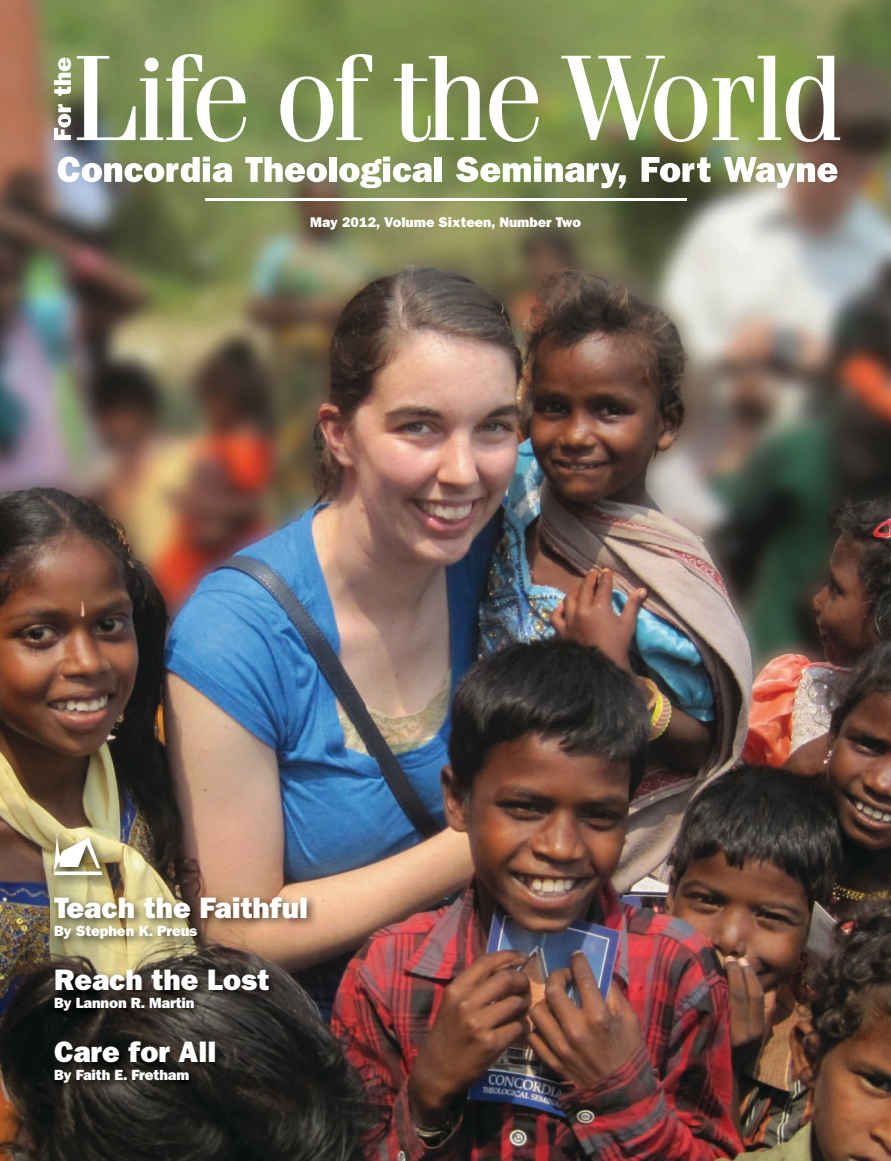
<style>
.page{position:relative;width:891px;height:1161px;background:#fff}
.page>*{position:absolute;margin:0;border:0;box-sizing:border-box;transform-origin:0 0}
.t1{font:800 30px "Tee Franklin";color:#fff}
.t2{font:800 15px "Tee Franklin";letter-spacing:-.01em;color:#fff}
.t3{font:800 14.25px "Tee Franklin";color:#fff}
</style>
<div class="page">
<img style="left:0;top:0;width:629px;height:633px">
<img style="left:629px;top:0;width:262px;height:1161px">
<img style="left:0;top:633px;width:367px;height:264px">
<img style="left:367px;top:633px;width:263px;height:528px">
<img style="left:0;top:897px;width:52px;height:264px">
<img style="left:315px;top:897px;width:52px;height:264px">
<img style="left:52px;top:1094px;width:263px;height:67px">
<img style="left:55px;top:1100px;width:47px;height:9px">
<svg style="left:831px;top:1100px;width:6px;height:7px"></svg>
<hr style="left:205px;top:198px;width:482px;height:3px;background:#fff">
<svg style="left:58px;top:157px;width:174px;height:25px"></svg>
<svg style="left:245px;top:157px;width:82px;height:25px"></svg>
<div style="left:329px;top:157px;width:8px;height:25px;background:#fff"></div>
<svg style="left:339px;top:157px;width:93px;height:31px"></svg>
<div style="left:435px;top:157px;width:7px;height:25px;background:#fff"></div>
<svg style="left:456px;top:157px;width:170px;height:31px"></svg>
<svg style="left:642px;top:157px;width:68px;height:25px"></svg>
<svg style="left:724px;top:157px;width:113px;height:31px"></svg>
<svg style="left:54px;top:104px;width:17px;height:36px"></svg>
<svg style="left:54px;top:58px;width:17px;height:38px"></svg>
<svg style="left:77px;top:54px;width:169px;height:88px"></svg>
<svg style="left:280px;top:54px;width:92px;height:88px"></svg>
<svg style="left:394px;top:56px;width:145px;height:86px"></svg>
<svg style="left:561px;top:56px;width:146px;height:86px"></svg>
<svg style="left:713px;top:56px;width:127px;height:86px"></svg>
<img style="left:50px;top:830px;width:63px;height:57px">
<svg style="left:54px;top:833px;width:48px;height:42px"></svg>
<img style="left:50px;top:892px;width:268px;height:202px">
<p class="t3" style="left:310px;top:213px;width:272px">May 2012, Volume Sixteen, Number Two</p>
<h1 class="t1" style="left:54px;top:890px;width:255px">Teach the Faithful</h1>
<p class="t2" style="left:54px;top:922px;width:145px">By Stephen K. Preus</p>
<h1 class="t1" style="left:54px;top:962px;width:217px">Reach the Lost</h1>
<p class="t2" style="left:54px;top:994px;width:142px">By Lannon R. Martin</p>
<h1 class="t1" style="left:54px;top:1034px;width:164px">Care for All</h1>
<p class="t2" style="left:54px;top:1066px;width:137px">By Faith E. Fretham</p>
</div>
